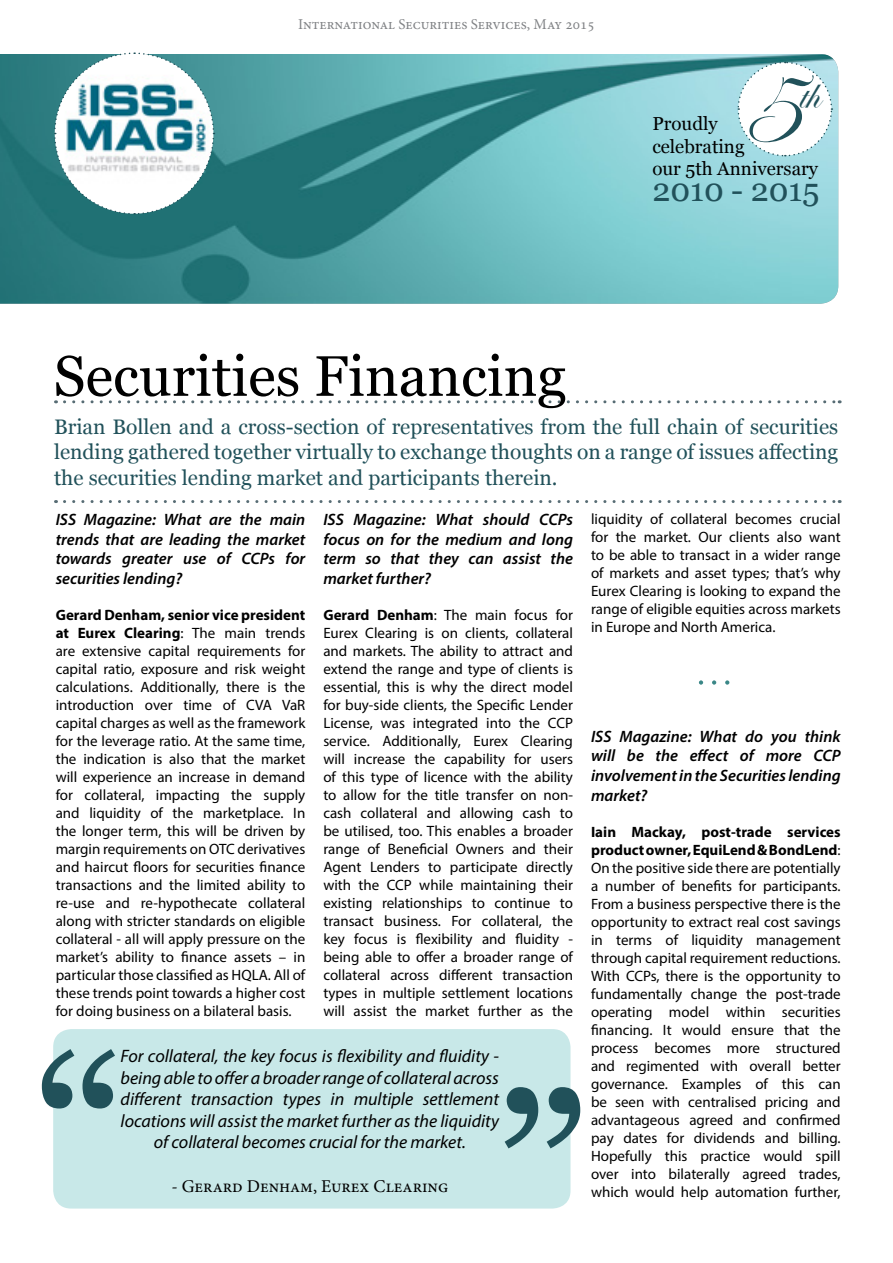
<style>
.page{position:relative;width:893px;height:1263px;background:#fff}
.page>*{position:absolute;margin:0;border:0;box-sizing:border-box;transform-origin:0 0}
.t1{font:232.5px "Georgia";color:#21515a}
.t2{font:225px "Georgia";color:#21515a}
.t3{font:120px "Edwardian Script ITC";color:#21515a}
.t4{font:57px "Georgia";color:#000}
.t5{font:45px "Edwardian Script ITC";color:#21515a}
.t6{font:32.25px "Georgia";color:#21515a}
.t7{font:21px/25.2px "Georgia";color:#21515a;text-align:justify}
.t8{font:18.75px/22.5px "Georgia";color:#000}
.t9{font:italic 18px/21.6px "Myriad Pro";color:#000;text-align:center}
.t10{font:18px "Minion Pro";color:#000}
.t11{font:italic 600 16.5px/19.8px "Myriad Pro";color:#000;text-align:justify}
.t12{font:15px/18px "Myriad Pro";color:#000;text-align:justify}
.t13{font:15px "Minion Pro";color:#808285}
.s1{font-weight:700}
</style>
<div class="page">
<img style="left:0;top:54px;width:838px;height:250px">
<svg style="left:53px;top:52px;width:162px;height:163px"></svg>
<svg style="left:296px;top:54px;width:301px;height:192px"></svg>
<svg style="left:737px;top:61px;width:96px;height:96px"></svg>
<svg style="left:699px;top:680px;width:4px;height:5px"></svg>
<svg style="left:725px;top:680px;width:4px;height:5px"></svg>
<svg style="left:712px;top:680px;width:4px;height:5px"></svg>
<svg style="left:65px;top:400px;width:775px;height:3px"></svg>
<div style="left:53px;top:1029px;width:517px;height:179px;background:#c8e8e8;border-radius:18px"></div>
<svg style="left:65px;top:500px;width:775px;height:3px"></svg>
<p class="t13" style="left:298px;top:15px;width:298px">International Securities Services, May 2015</p>
<h3 class="t3" style="left:737px;top:39px;width:59px">5</h3>
<h3 class="t5" style="left:798px;top:69px;width:23px">th</h3>
<p class="t8" style="left:652px;top:113px;width:167px">Proudly<br>celebrating<br>our 5th Anniversary</p>
<h3 class="t6" style="left:652px;top:170px;width:169px">2010 - 2015</h3>
<h3 class="t4" style="left:54px;top:342px;width:514px">Securities Financing</h3>
<h3 class="t7" style="left:54px;top:415px;width:786px">Brian Bollen and a cross-section of representatives from the full chain of securities lending gathered together virtually to exchange thoughts on a range of issues affecting the securities lending market and participants therein.</h3>
<p class="t11" style="left:56px;top:509px;width:251px">ISS Magazine: What are the main trends that are leading the market towards greater use of CCPs for securities lending?</p>
<p class="t12" style="left:56px;top:606px;width:251px"><span class="s1">Gerard Denham, senior vice president at Eurex Clearing</span>: The main trends are extensive capital requirements for capital ratio, exposure and risk weight calculations. Additionally, there is the introduction over time of CVA VaR capital charges as well as the framework for the leverage ratio. At the same time, the indication is also that the market will experience an increase in demand for collateral, impacting the supply and liquidity of the marketplace. In the longer term, this will be driven by margin requirements on OTC derivatives and haircut floors for securities finance transactions and the limited ability to re-use and re-hypothecate collateral along with stricter standards on eligible collateral - all will apply pressure on the market’s ability to finance assets – in particular those classified as HQLA. All of these trends point towards a higher cost for doing business on a bilateral basis.</p>
<p class="t11" style="left:323px;top:509px;width:251px">ISS Magazine: What should CCPs focus on for the medium and long term so that they can assist the market further?</p>
<p class="t12" style="left:323px;top:606px;width:251px"><span class="s1">Gerard Denham</span>: The main focus for Eurex Clearing is on clients, collateral and markets. The ability to attract and extend the range and type of clients is essential, this is why the direct model for buy-side clients, the Specific Lender License, was integrated into the CCP service. Additionally, Eurex Clearing will increase the capability for users of this type of licence with the ability to allow for the title transfer on non&shy;cash collateral and allowing cash to be utilised, too. This enables a broader range of Beneficial Owners and their Agent Lenders to participate directly with the CCP while maintaining their existing relationships to continue to transact business. For collateral, the key focus is flexibility and fluidity - being able to offer a broader range of collateral across different transaction types in multiple settlement locations will assist the market further as the</p>
<p class="t9" style="left:121px;top:1045px;width:380px">For collateral, the key focus is flexibility and fluidity - being able to offer a broader range of collateral across different transaction types in multiple settlement locations will assist the market further as the liquidity of collateral becomes crucial for the market.</p>
<h2 class="t2" style="left:33px;top:1003px;width:94px">“</h2>
<h1 class="t1" style="left:494px;top:1040px;width:97px">”</h1>
<p class="t10" style="left:171px;top:1174px;width:278px">- Gerard Denham, Eurex Clearing</p>
<p class="t12" style="left:591px;top:509px;width:251px">liquidity of collateral becomes crucial for the market. Our clients also want to be able to transact in a wider range of markets and asset types; that’s why Eurex Clearing is looking to expand the range of eligible equities across markets in Europe and North America.</p>
<p class="t11" style="left:591px;top:726px;width:251px">ISS Magazine: What do you think will be the effect of more CCP involvement in the Securities lending market?</p>
<p class="t12" style="left:591px;top:823px;width:251px"><span class="s1">Iain Mackay, post-trade services product owner, EquiLend &amp; BondLend</span>:<br>On the positive side there are potentially a number of benefits for participants.<br>From a business perspective there is the opportunity to extract real cost savings in terms of liquidity management through capital requirement reductions.<br>With CCPs, there is the opportunity to fundamentally change the post-trade operating model within securities financing. It would ensure that the process becomes more structured and regimented with overall better governance. Examples of this can be seen with centralised pricing and advantageous agreed and confirmed pay dates for dividends and billing.<br>Hopefully this practice would spill over into bilaterally agreed trades, which would help automation further,</p>
</div>
